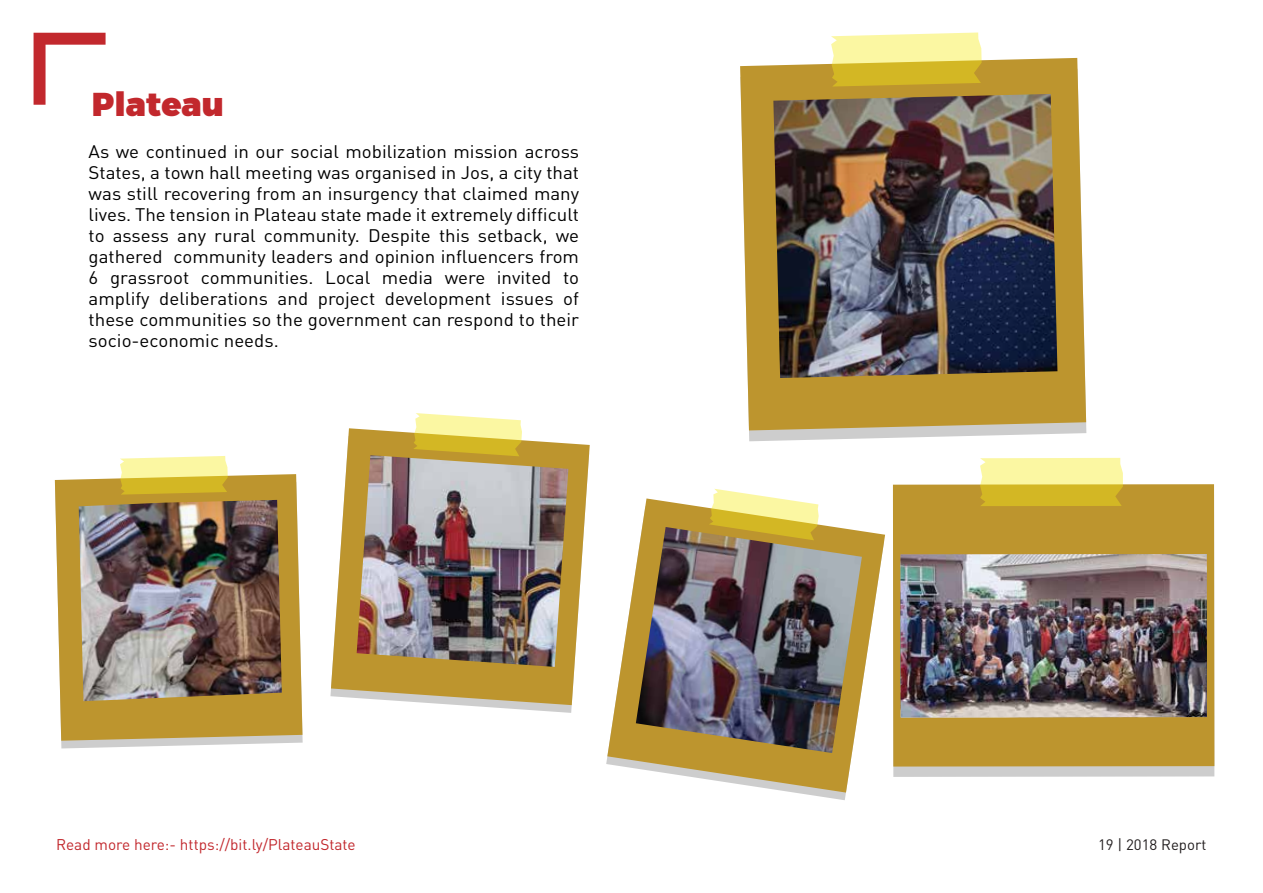
<style>
.page{position:relative;width:1263px;height:893px;background:#fff}
.page>*{position:absolute;margin:0;border:0;box-sizing:border-box;transform-origin:0 0}
.t1{font:900 33px "Montserrat";color:#c2282d}
.t2{font:18px/21px "DIN Pro";color:#010101;text-align:justify;scale:1.04 1}
.t3{font:15.3px "DIN Pro";color:#c2282d}
.t4{font:15px "DIN Pro";color:#231f20}
</style>
<div class="page">
<div style="left:893px;top:495px;width:321px;height:282px;background:linear-gradient(to right,#cdcdcd,#cdcdcd)"></div>
<div style="left:893px;top:484px;width:321px;height:282px;background:#bd952e"></div>
<svg style="left:980px;top:458px;width:143px;height:48px;background:#e8d96a"></svg>
<img style="left:900px;top:554px;width:307px;height:163px">
<svg style="left:61px;top:717px;width:242px;height:31px;fill:#cdcdcd"></svg>
<svg style="left:55px;top:474px;width:247px;height:267px;background:#c29f44"></svg>
<svg style="left:120px;top:456px;width:108px;height:39px;background:#e7d76c"></svg>
<img style="left:79px;top:500px;width:203px;height:201px">
<svg style="left:330px;top:691px;width:242px;height:22px"></svg>
<svg style="left:331px;top:428px;width:259px;height:277px;fill:#bd952e"></svg>
<svg style="left:413px;top:413px;width:109px;height:42px;background:#e8d874"></svg>
<img style="left:357px;top:455px;width:211px;height:212px">
<svg style="left:749px;top:430px;width:337px;height:11px;fill:#cdcdcd"></svg>
<svg style="left:740px;top:58px;width:346px;height:372px;background:#c39f44"></svg>
<svg style="left:831px;top:32px;width:151px;height:55px;background:#e7d86e"></svg>
<img style="left:773px;top:94px;width:284px;height:284px">
<svg style="left:607px;top:498px;width:278px;height:294px"></svg>
<svg style="left:709px;top:489px;width:110px;height:38px"></svg>
<img style="left:636px;top:527px;width:226px;height:226px">
<svg style="left:34px;top:33px;width:72px;height:72px"></svg>
<h1 class="t1" style="left:92px;top:77px;width:133px">Plateau</h1>
<p class="t2" style="left:89px;top:140px;width:473px">As we continued in our social mobilization mission across States, a town hall meeting was organised in Jos, a city that was still recovering from an insurgency that claimed many lives. The tension in Plateau state made it extremely difficult to assess any rural community. Despite this setback, we gathered community leaders and opinion influencers from 6 grassroot communities. Local media were invited to amplify deliberations and project development issues of these communities so the government can respond to their socio-economic needs.</p>
<p class="t3" style="left:56px;top:834px;width:301px">Read more here:- https://bit.ly/PlateauState</p>
<p class="t4" style="left:1098px;top:834px;width:110px">19 | 2018 Report</p>
</div>
